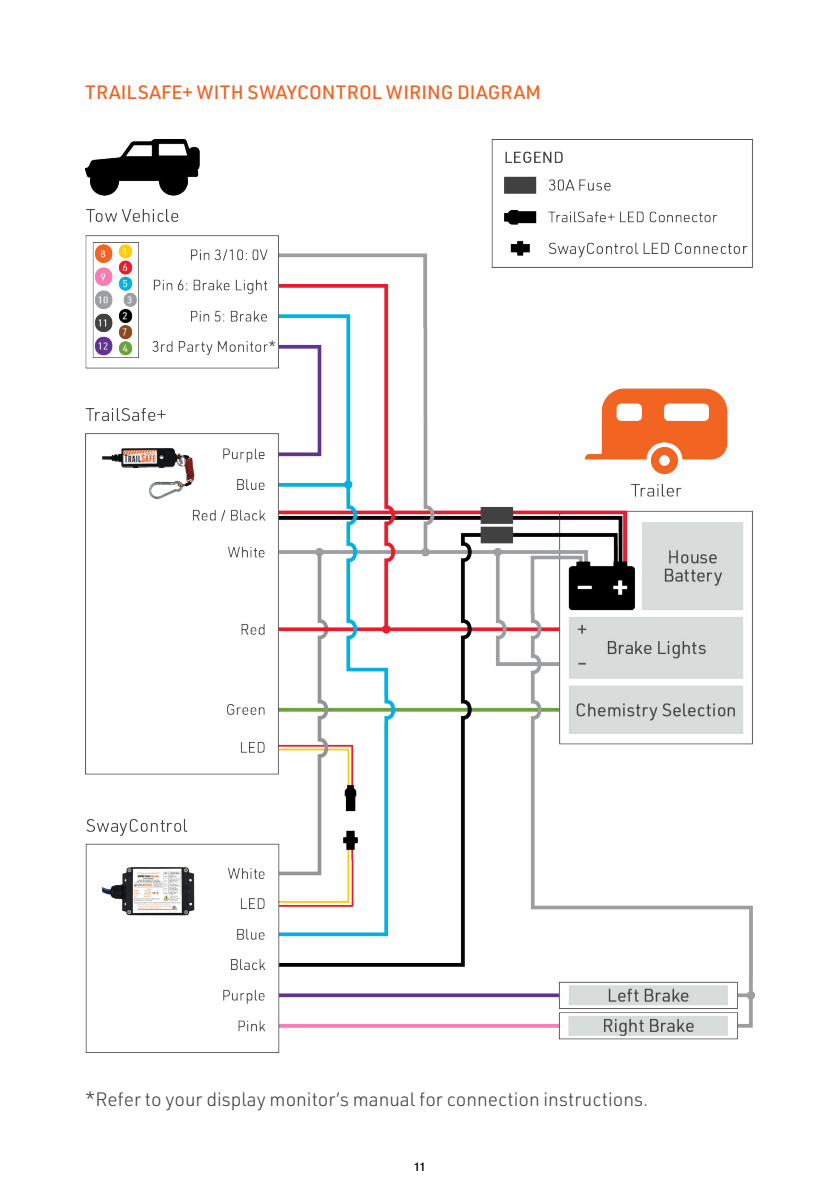
<style>
.page{position:relative;width:840px;height:1191px;background:#fff}
.page>*{position:absolute;margin:0;border:0;box-sizing:border-box;transform-origin:0 0}
.t1{font:300 19px "URWDIN";color:#414042}
.t2{font:500 19px "URWDIN";letter-spacing:.005em;color:#f26322}
.t3{font:500 condensed 12px "Helvetica Neue LT";color:#000}
</style>
<div class="page">
<img style="left:85px;top:140px;width:669px;height:912px">
<p class="t2" style="left:85px;top:79px;width:457px">TRAILSAFE+ WITH SWAYCONTROL WIRING DIAGRAM</p>
<p class="t1" style="left:85px;top:1086px;width:564px">*Refer to your display monitor’s manual for connection instructions.</p>
<p class="t3" style="left:414px;top:1159px;width:13px">11</p>
</div>
